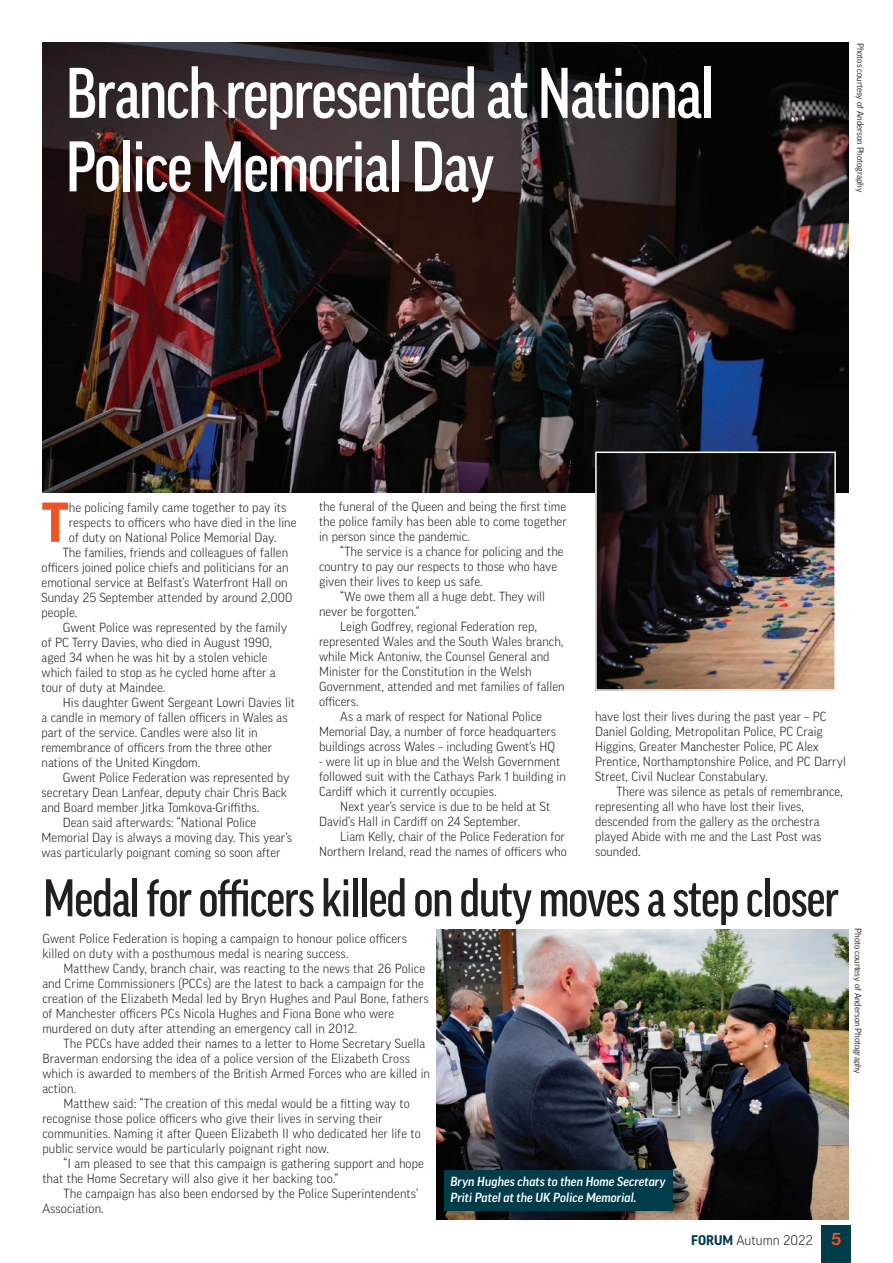
<style>
.page{position:relative;width:893px;height:1263px;background:#fff}
.page>*{position:absolute;margin:0;border:0;box-sizing:border-box;transform-origin:0 0}
.t1{font:500 condensed 69px/73.5px "Good Pro";letter-spacing:-.02em;color:#fff}
.t2{font:700 54.15px "Good Pro";color:#f15322}
.t3{font:500 condensed 51px "Good Pro";letter-spacing:-.02em;color:#231f20}
.t4{font:300 13.5px "Good Pro";color:#231f20}
.t5{font:300 12.75px/15px "Good Pro";color:#231f20}
.t6{font:italic 500 12.75px/16.5px "Good Pro";color:#fff}
.t7{font:9px "Good Pro";letter-spacing:-.01em;color:#231f20}
.s1{font-weight:700;color:#013c4b}
.s2{font-family:"Helvetica Neue";font-weight:700;font-size:17.25px;color:#f15322}
</style>
<div class="page">
<div style="left:821px;top:1226px;width:30px;height:37px;background:#013c4b"></div>
<img style="left:42px;top:43px;width:807px;height:449px">
<img style="left:437px;top:929px;width:412px;height:291px">
<div style="left:445px;top:1170px;width:228px;height:41px;background:#013c4b"></div>
<img style="left:598px;top:455px;width:235px;height:233px">
<div style="left:595px;top:452px;width:241px;height:239px;border:2px solid #fff"></div>
<h1 class="t1" style="left:66px;top:57px;width:651px">Branch represented at National<br>Police Memorial Day</h1>
<p class="t7" style="left:865px;top:43px;width:151px;rotate:90deg">Photos courtesy of Anderson Photography</p>
<p class="t5" style="left:319px;top:499px;width:249px;text-align:justify">the funeral of the Queen and being the first time the police family has been able to come together in person since the pandemic.</p>
<p class="t5" style="left:319px;top:544px;width:246px;text-indent:21px">“The service is a chance for policing and the country to pay our respects to those who have given their lives to keep us safe.</p>
<p class="t5" style="left:319px;top:589px;width:228px;text-indent:21px">“We owe them all a huge debt. They will never be forgotten.”</p>
<p class="t5" style="left:340px;top:619px;width:198px">Leigh Godfrey, regional Federation rep,</p>
<p class="t5" style="left:319px;top:634px;width:246px">represented Wales and the South Wales branch,</p>
<p class="t5" style="left:319px;top:649px;width:232px">while Mick Antoniw, the Counsel General and</p>
<p class="t5" style="left:319px;top:664px;width:214px">Minister for the Constitution in the Welsh</p>
<p class="t5" style="left:319px;top:679px;width:247px">Government, attended and met families of fallen</p>
<p class="t5" style="left:319px;top:694px;width:41px">officers.</p>
<p class="t5" style="left:340px;top:709px;width:203px">As a mark of respect for National Police</p>
<p class="t5" style="left:319px;top:724px;width:239px">Memorial Day, a number of force headquarters</p>
<p class="t5" style="left:319px;top:739px;width:238px">buildings across Wales – including Gwent’s HQ</p>
<p class="t5" style="left:319px;top:754px;width:248px">- were lit up in blue and the Welsh Government followed suit with the Cathays Park 1 building in<br>Cardiff which it currently occupies.</p>
<p class="t5" style="left:319px;top:799px;width:233px;text-indent:21px">Next year’s service is due to be held at St<br>David’s Hall in Cardiff on 24 September.</p>
<p class="t5" style="left:319px;top:829px;width:249px;text-align:right">Liam Kelly, chair of the Police Federation for<br>Northern Ireland, read the names of officers who</p>
<h2 class="t2" style="left:42px;top:492px;width:29px">T</h2>
<p class="t5" style="left:69px;top:500px;width:219px">he policing family came together to pay its</p>
<p class="t5" style="left:69px;top:515px;width:229px">respects to officers who have died in the line</p>
<p class="t5" style="left:69px;top:530px;width:209px">of duty on National Police Memorial Day.</p>
<p class="t5" style="left:63px;top:545px;width:227px">The families, friends and colleagues of fallen</p>
<p class="t5" style="left:42px;top:560px;width:248px">officers joined police chiefs and politicians for an</p>
<p class="t5" style="left:42px;top:575px;width:248px">emotional service at Belfast’s Waterfront Hall on</p>
<p class="t5" style="left:42px;top:590px;width:252px">Sunday 25 September attended by around 2,000</p>
<p class="t5" style="left:42px;top:605px;width:37px">people.</p>
<p class="t5" style="left:63px;top:620px;width:226px">Gwent Police was represented by the family</p>
<p class="t5" style="left:42px;top:635px;width:232px">of PC Terry Davies, who died in August 1990,</p>
<p class="t5" style="left:42px;top:650px;width:228px">aged 34 when he was hit by a stolen vehicle</p>
<p class="t5" style="left:42px;top:665px;width:236px">which failed to stop as he cycled home after a</p>
<p class="t5" style="left:42px;top:680px;width:125px">tour of duty at Maindee.</p>
<p class="t5" style="left:63px;top:695px;width:234px">His daughter Gwent Sergeant Lowri Davies lit</p>
<p class="t5" style="left:42px;top:710px;width:248px">a candle in memory of fallen officers in Wales as</p>
<p class="t5" style="left:42px;top:725px;width:218px">part of the service. Candles were also lit in</p>
<p class="t5" style="left:42px;top:740px;width:232px">remembrance of officers from the three other</p>
<p class="t5" style="left:42px;top:755px;width:160px">nations of the United Kingdom.</p>
<p class="t5" style="left:63px;top:770px;width:228px">Gwent Police Federation was represented by</p>
<p class="t5" style="left:42px;top:785px;width:247px">secretary Dean Lanfear, deputy chair Chris Back</p>
<p class="t5" style="left:42px;top:800px;width:219px">and Board member Jitka Tomkova-Griffiths.</p>
<p class="t5" style="left:63px;top:815px;width:195px">Dean said afterwards: “National Police</p>
<p class="t5" style="left:42px;top:830px;width:252px">Memorial Day is always a moving day. This year’s</p>
<p class="t5" style="left:42px;top:845px;width:241px">was particularly poignant coming so soon after</p>
<p class="t5" style="left:595px;top:709px;width:252px">have lost their lives during the past year – PC Daniel Golding, Metropolitan Police, PC Craig Higgins, Greater Manchester Police, PC Alex Prentice, Northamptonshire Police, and PC Darryl Street, Civil Nuclear Constabulary.</p>
<p class="t5" style="left:595px;top:784px;width:249px;text-indent:21px">There was silence as petals of remembrance, representing all who have lost their lives, descended from the gallery as the orchestra played Abide with me and the Last Post was sounded.</p>
<h3 class="t3" style="left:43px;top:869px;width:797px">Medal for officers killed on duty moves a step closer</h3>
<p class="t5" style="left:42px;top:931px;width:366px">Gwent Police Federation is hoping a campaign to honour police officers killed on duty with a posthumous medal is nearing success.</p>
<p class="t5" style="left:42px;top:961px;width:388px;text-indent:21px">Matthew Candy, branch chair, was reacting to the news that 26 Police and Crime Commissioners (PCCs) are the latest to back a campaign for the creation of the Elizabeth Medal led by Bryn Hughes and Paul Bone, fathers of Manchester officers PCs Nicola Hughes and Fiona Bone who were murdered on duty after attending an emergency call in 2012.</p>
<p class="t5" style="left:64px;top:1036px;width:363px">The PCCs have added their names to a letter to Home Secretary Suella</p>
<p class="t5" style="left:42px;top:1051px;width:369px">Braverman endorsing the idea of a police version of the Elizabeth Cross</p>
<p class="t5" style="left:42px;top:1066px;width:389px">which is awarded to members of the British Armed Forces who are killed in</p>
<p class="t5" style="left:42px;top:1081px;width:35px">action.</p>
<p class="t5" style="left:64px;top:1096px;width:348px">Matthew said: “The creation of this medal would be a fitting way to</p>
<p class="t5" style="left:42px;top:1111px;width:342px">recognise those police officers who give their lives in serving their</p>
<p class="t5" style="left:42px;top:1126px;width:380px">communities. Naming it after Queen Elizabeth II who dedicated her life to</p>
<p class="t5" style="left:42px;top:1141px;width:288px">public service would be particularly poignant right now.</p>
<p class="t5" style="left:64px;top:1156px;width:362px">“I am pleased to see that this campaign is gathering support and hope</p>
<p class="t5" style="left:42px;top:1171px;width:298px">that the Home Secretary will also give it her backing too.”</p>
<p class="t5" style="left:64px;top:1186px;width:356px">The campaign has also been endorsed by the Police Superintendents’</p>
<p class="t5" style="left:42px;top:1201px;width:63px">Association.</p>
<p class="t6" style="left:450px;top:1173px;width:217px">Bryn Hughes chats to then Home Secretary<br>Priti Patel at the UK Police Memorial.</p>
<p class="t4" style="left:691px;top:1232px;width:151px"><span class="s1">FORUM</span> Autumn 2022 <span class="s2">5</span></p>
<p class="t7" style="left:863px;top:928px;width:147px;rotate:90deg">Photo courtesy of Anderson Photography</p>
</div>
